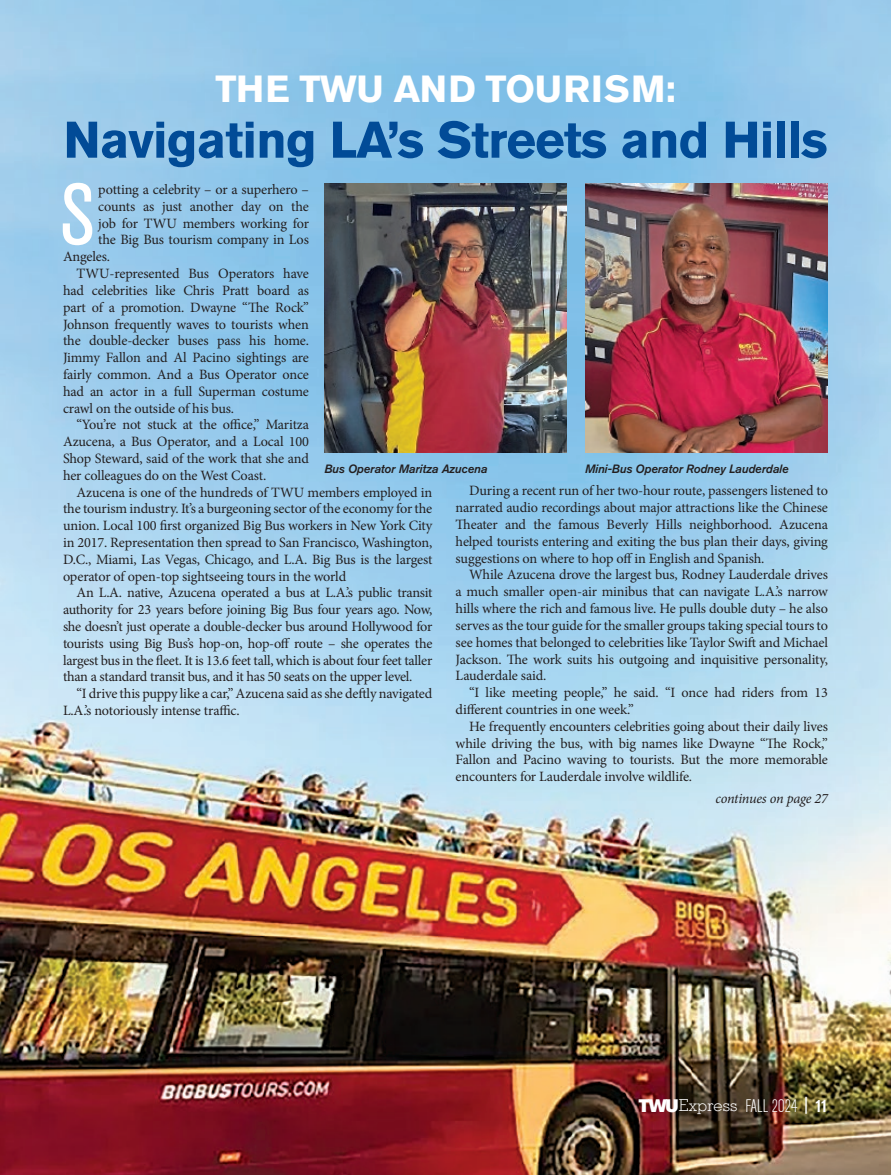
<style>
.page{position:relative;width:891px;height:1175px;background:#fff}
.page>*{position:absolute;margin:0;border:0;box-sizing:border-box;transform-origin:0 0}
.Body_Copy{font:condensed 85.95px "Akzidenz Grotesk Pro";color:#fff}
.Head_Editoial{font:700 51px "Akzidenz Grotesk Pro";letter-spacing:-.02em;color:#014b97}
.Head_Editoial-2{font:700 37.5px "Akzidenz Grotesk Pro";letter-spacing:.01em;color:#fff}
.t1{font:300 condensed 18px "Akzidenz Grotesk Pro";color:#fff}
.Body_Copy-2{font:14.25px/16.8px "Minion Pro";letter-spacing:-.015em;color:#231f20;text-align:justify}
.Body_Copy-3{font:italic 14.25px "Minion Pro";letter-spacing:-.02em;color:#231f20}
.t2{font:italic 500 12px "Akzidenz Grotesk Pro";letter-spacing:-.01em;color:#231f20}
.s1{font-family:"Akzidenz Grotesk Pro Super";font-weight:400;font-stretch:normal}
.s2{font-family:"Memphis";font-stretch:normal;font-size:16.5px}
.s3{font-weight:500}
.s4{font-weight:700}
</style>
<div class="page">
<img style="left:0;top:0;width:891px;height:1174px">
<img style="left:585px;top:184px;width:243px;height:269px">
<img style="left:324px;top:184px;width:243px;height:269px">
<p class="Head_Editoial-2" style="left:216px;top:65px;width:462px">THE TWU AND TOURISM:</p>
<p class="Head_Editoial" style="left:64px;top:107px;width:766px">Navigating LA’s Streets and Hills</p>
<p class="Body_Copy" style="left:60px;top:159px;width:36px">S</p>
<p class="Body_Copy-2" style="left:98px;top:181px;width:212px">potting a celebrity – or a superhero –</p>
<p class="Body_Copy-2" style="left:98px;top:198px;width:212px">counts as just another day on the</p>
<p class="Body_Copy-2" style="left:98px;top:215px;width:212px">job for TWU members working for</p>
<p class="Body_Copy-2" style="left:98px;top:232px;width:212px">the Big Bus tourism company in Los</p>
<p class="Body_Copy-2" style="left:63px;top:248px;width:49px">Angeles.</p>
<p class="Body_Copy-2" style="left:63px;top:265px;width:248px;text-indent:14px">TWU-represented Bus Operators have had celebrities like Chris Pratt board as part of a promotion. Dwayne “The Rock” Johnson frequently waves to tourists when the double-decker buses pass his home.<br>Jimmy Fallon and Al Pacino sightings are fairly common. And a Bus Operator once had an actor in a full Superman costume crawl on the outside of his bus.</p>
<p class="Body_Copy-2" style="left:63px;top:416px;width:248px;text-indent:14px">“You’re not stuck at the office,” Maritza Azucena, a Bus Operator, and a Local 100<br>Shop Steward, said of the work that she and her colleagues do on the West Coast.</p>
<p class="Body_Copy-2" style="left:63px;top:484px;width:371px;text-indent:14px">Azucena is one of the hundreds of TWU members employed in the tourism industry. It’s a burgeoning sector of the economy for the union. Local 100 first organized Big Bus workers in New York City in 2017. Representation then spread to San Francisco, Washington, D.C., Miami, Las Vegas, Chicago, and L.A. Big Bus is the largest operator of open-top sightseeing tours in the world</p>
<p class="Body_Copy-2" style="left:63px;top:584px;width:371px;text-indent:14px">An L.A. native, Azucena operated a bus at L.A.’s public transit authority for 23 years before joining Big Bus four years ago. Now, she doesn’t just operate a double-decker bus around Hollywood for tourists using Big Bus’s hop-on, hop-off route – she operates the largest bus in the fleet. It is 13.6 feet tall, which is about four feet taller than a standard transit bus, and it has 50 seats on the upper level.</p>
<p class="Body_Copy-2" style="left:63px;top:685px;width:371px;text-indent:14px">“I drive this puppy like a car,” Azucena said as she deftly navigated<br>L.A.’s notoriously intense traffic.</p>
<p class="t2" style="left:324px;top:461px;width:165px">Bus Operator Maritza Azucena</p>
<p class="t2" style="left:585px;top:461px;width:205px">Mini-Bus Operator Rodney Lauderdale</p>
<p class="Body_Copy-2" style="left:456px;top:482px;width:374px;text-indent:14px">During a recent run of her two-hour route, passengers listened to narrated audio recordings about major attractions like the Chinese Theater and the famous Beverly Hills neighborhood. Azucena helped tourists entering and exiting the bus plan their days, giving suggestions on where to hop off in English and Spanish.</p>
<p class="Body_Copy-2" style="left:456px;top:566px;width:374px;text-indent:14px">While Azucena drove the largest bus, Rodney Lauderdale drives a much smaller open-air minibus that can navigate L.A.’s narrow hills where the rich and famous live. He pulls double duty – he also serves as the tour guide for the smaller groups taking special tours to see homes that belonged to celebrities like Taylor Swift and Michael Jackson. The work suits his outgoing and inquisitive personality, Lauderdale said.</p>
<p class="Body_Copy-2" style="left:456px;top:684px;width:374px;text-indent:14px">“I like meeting people,” he said. “I once had riders from 13 different countries in one week.”</p>
<p class="Body_Copy-2" style="left:456px;top:718px;width:374px;text-indent:14px">He frequently encounters celebrities going about their daily lives while driving the bus, with big names like Dwayne “The Rock,” Fallon and Pacino waving to tourists. But the more memorable encounters for Lauderdale involve wildlife.</p>
<p class="Body_Copy-3" style="left:716px;top:788px;width:114px">continues on page 27</p>
<p class="t1" style="left:639px;top:1094px;width:191px"><span class="s1">TWU</span><span class="s2">Express</span> FALL 2024 <span class="s3">|</span> <span class="s4">11</span></p>
</div>
